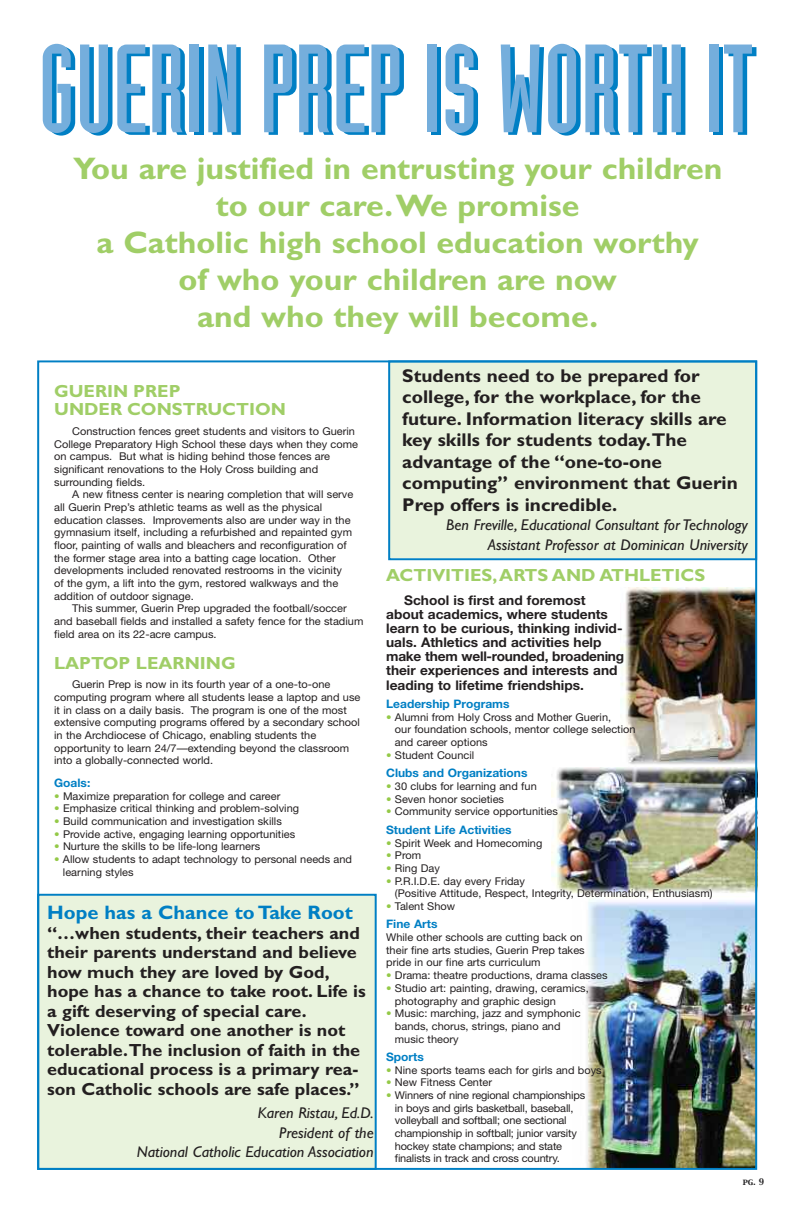
<style>
.page{position:relative;width:801px;height:1224px;background:#fff}
.page>*{position:absolute;margin:0;border:0;box-sizing:border-box;transform-origin:0 0}
.t1{font:122.9px "Industria Solid+NTIJBV";color:#007fc4}
.t2{font:31.2px/36.9px "Gill Sans Bold+OESDCP";color:#a0ce67;text-align:center}
.t3{font:19.5px "Gill Sans Bold+OESDCP";color:#007fc4}
.t4{font:18.5px/21.5px "Gill Sans Bold+OESDCP";color:#231f20}
.t5{font:17.6px/19.5px "Gill Sans Bold+OESDCP";color:#231f20}
.t6{font:17.5px/18.5px "Gill Sans Bold+OESDCP";color:#a0ce67}
.t7{font:15.6px/19.5px "Gill Sans Italic+XCKEJW";color:#231f20;text-align:right}
.t8{font:13.4px/14.1px "Helvetica Neue Bold+ZCRGRN";color:#231f20}
.t9{font:11.7px "Helvetica Neue Bold+ZCRGRN";color:#007fc4}
.t10{font:10.7px/12.7px "Helvetica Neue Roman+CMFZXI";color:#231f20}
.t11{font:8px "Capitals";color:#272627}
.s1{color:#94c947}
.s2{font-family:"Helvetica Neue Medium+IRACUE";color:#94c947}
</style>
<div class="page">
<img style="left:621px;top:588px;width:133px;height:177px">
<img style="left:586px;top:900px;width:168px;height:267px">
<div style="left:390px;top:362px;width:365px;height:196px;background:#e9f3dd"></div>
<div style="left:388px;top:360px;width:369px;height:200px;border:2px solid #007fc4"></div>
<div style="left:39px;top:896px;width:336px;height:272px;background:#e9f3dd"></div>
<img style="left:551px;top:767px;width:203px;height:128px">
<h1 class="t1" style="left:43px;top:47px;width:717px">GUERIN PREP IS WORTH IT</h1>
<h2 class="t2" style="left:73px;top:153px;width:651px">You are justified in entrusting your children to our care. We promise<br>a Catholic high school education worthy<br>of who your children are now<br>and who they will become.</h2>
<h3 class="t6" style="left:54px;top:383px;width:233px">GUERIN PREP<br>UNDER CONSTRUCTION</h3>
<p class="t10" style="left:54px;top:426px;width:305px;text-indent:18px">Construction fences greet students and visitors to Guerin College Preparatory High School these days when they come on campus. But what is hiding behind those fences are significant renovations to the Holy Cross building and surrounding fields.</p>
<p class="t10" style="left:54px;top:489px;width:301px;text-indent:18px">A new fitness center is nearing completion that will serve all Guerin Prep’s athletic teams as well as the physical education classes. Improvements also are under way in the gymnasium itself, including a refurbished and repainted gym floor, painting of walls and bleachers and reconfiguration of the former stage area into a batting cage location. Other developments included renovated restrooms in the vicinity of the gym, a lift into the gym, restored walkways and the addition of outdoor signage.</p>
<p class="t10" style="left:54px;top:603px;width:311px;text-indent:18px">This summer, Guerin Prep upgraded the football/soccer and baseball fields and installed a safety fence for the stadium field area on its 22-acre campus.</p>
<h3 class="t6" style="left:54px;top:655px;width:183px">LAPTOP LEARNING</h3>
<p class="t10" style="left:54px;top:679px;width:308px;text-indent:18px">Guerin Prep is now in its fourth year of a one-to-one computing program where all students lease a laptop and use it in class on a daily basis. The program is one of the most extensive computing programs offered by a secondary school in the Archdiocese of Chicago, enabling students the opportunity to learn 24/7—extending beyond the classroom into a globally-connected world.</p>
<p class="t9" style="left:54px;top:779px;width:38px">Goals:</p>
<p class="t10" style="left:54px;top:790px;width:228px"><span class="s1">•</span> Maximize preparation for college and career</p>
<p class="t10" style="left:54px;top:803px;width:246px"><span class="s1">•</span> Emphasize critical thinking and problem-solving</p>
<p class="t10" style="left:54px;top:816px;width:229px"><span class="s1">•</span> Build communication and investigation skills</p>
<p class="t10" style="left:54px;top:829px;width:243px"><span class="s1">•</span> Provide active, engaging learning opportunities</p>
<p class="t10" style="left:54px;top:841px;width:208px"><span class="s1">•</span> Nurture the skills to be life-long learners</p>
<p class="t10" style="left:63px;top:854px;width:291px;text-indent:-9px"><span class="s1">•</span> Allow students to adapt technology to personal needs and learning styles</p>
<h3 class="t3" style="left:47px;top:905px;width:307px">Hope has a Chance to Take Root</h3>
<p class="t5" style="left:47px;top:925px;width:320px">“…when students, their teachers and their parents understand and believe how much they are loved by God, hope has a chance to take root. Life is a gift deserving of special care.<br>Violence toward one another is not tolerable.The inclusion of faith in the educational process is a primary rea&shy;son Catholic schools are safe places.”</p>
<h3 class="t7" style="left:137px;top:1105px;width:238px">Karen Ristau, Ed.D.<br>President of the<br>National Catholic Education Association</h3>
<p class="t4" style="left:402px;top:367px;width:337px">Students need to be prepared for college, for the workplace, for the future. Information literacy skills are key skills for students today.The advantage of the “one-to-one computing” environment that Guerin Prep offers is incredible.</p>
<h3 class="t7" style="left:446px;top:517px;width:303px">Ben Freville, Educational Consultant for Technology<br>Assistant Professor at Dominican University</h3>
<h3 class="t6" style="left:386px;top:567px;width:321px">ACTIVITIES, ARTS AND ATHLETICS</h3>
<p class="t8" style="left:386px;top:594px;width:240px;text-indent:18px">School is first and foremost about academics, where students learn to be curious, thinking individ&shy;uals. Athletics and activities help make them well-rounded, broadening their experiences and interests and leading to lifetime friendships.</p>
<p class="t9" style="left:386px;top:700px;width:125px">Leadership Programs</p>
<p class="t10" style="left:395px;top:712px;width:242px;text-indent:-9px"><span class="s2">•</span> Alumni from Holy Cross and Mother Guerin,<br>our foundation schools, mentor college selection and career options</p>
<p class="t10" style="left:386px;top:750px;width:90px"><span class="s2">•</span> Student Council</p>
<p class="t9" style="left:386px;top:769px;width:143px">Clubs and Organizations</p>
<p class="t10" style="left:386px;top:781px;width:152px"><span class="s2">•</span> 30 clubs for learning and fun</p>
<p class="t10" style="left:386px;top:794px;width:119px"><span class="s2">•</span> Seven honor societies</p>
<p class="t10" style="left:386px;top:806px;width:173px"><span class="s2">•</span> Community service opportunities</p>
<p class="t9" style="left:386px;top:826px;width:127px">Student Life Activities</p>
<p class="t10" style="left:386px;top:837px;width:158px"><span class="s2">•</span> Spirit Week and Homecoming</p>
<p class="t10" style="left:386px;top:850px;width:37px"><span class="s2">•</span> Prom</p>
<p class="t10" style="left:386px;top:863px;width:55px"><span class="s2">•</span> Ring Day</p>
<p class="t10" style="left:395px;top:875px;width:319px;text-indent:-9px"><span class="s2">•</span> P.R.I.D.E. day every Friday<br>(Positive Attitude, Respect, Integrity, Determination, Enthusiasm)</p>
<p class="t10" style="left:386px;top:901px;width:70px"><span class="s2">•</span> Talent Show</p>
<p class="t9" style="left:386px;top:920px;width:53px">Fine Arts</p>
<p class="t10" style="left:386px;top:932px;width:200px">While other schools are cutting back on their fine arts studies, Guerin Prep takes pride in our fine arts curriculum</p>
<p class="t10" style="left:386px;top:970px;width:223px"><span class="s2">•</span> Drama: theatre productions, drama classes</p>
<p class="t10" style="left:395px;top:983px;width:195px;text-indent:-9px"><span class="s2">•</span> Studio art: painting, drawing, ceramics, photography and graphic design</p>
<p class="t10" style="left:395px;top:1008px;width:187px;text-indent:-9px"><span class="s2">•</span> Music: marching, jazz and symphonic bands, chorus, strings, piano and music theory</p>
<p class="t9" style="left:386px;top:1053px;width:39px">Sports</p>
<p class="t10" style="left:386px;top:1065px;width:217px"><span class="s2">•</span> Nine sports teams each for girls and boys</p>
<p class="t10" style="left:386px;top:1077px;width:107px"><span class="s2">•</span> New Fitness Center</p>
<p class="t10" style="left:395px;top:1090px;width:192px;text-indent:-9px"><span class="s2">•</span> Winners of nine regional championships in boys and girls basketball, baseball, volleyball and softball; one sectional championship in softball; junior varsity hockey state champions; and state finalists in track and cross country.</p>
<p class="t11" style="left:743px;top:1178px;width:23px">pg. 9</p>
</div>
